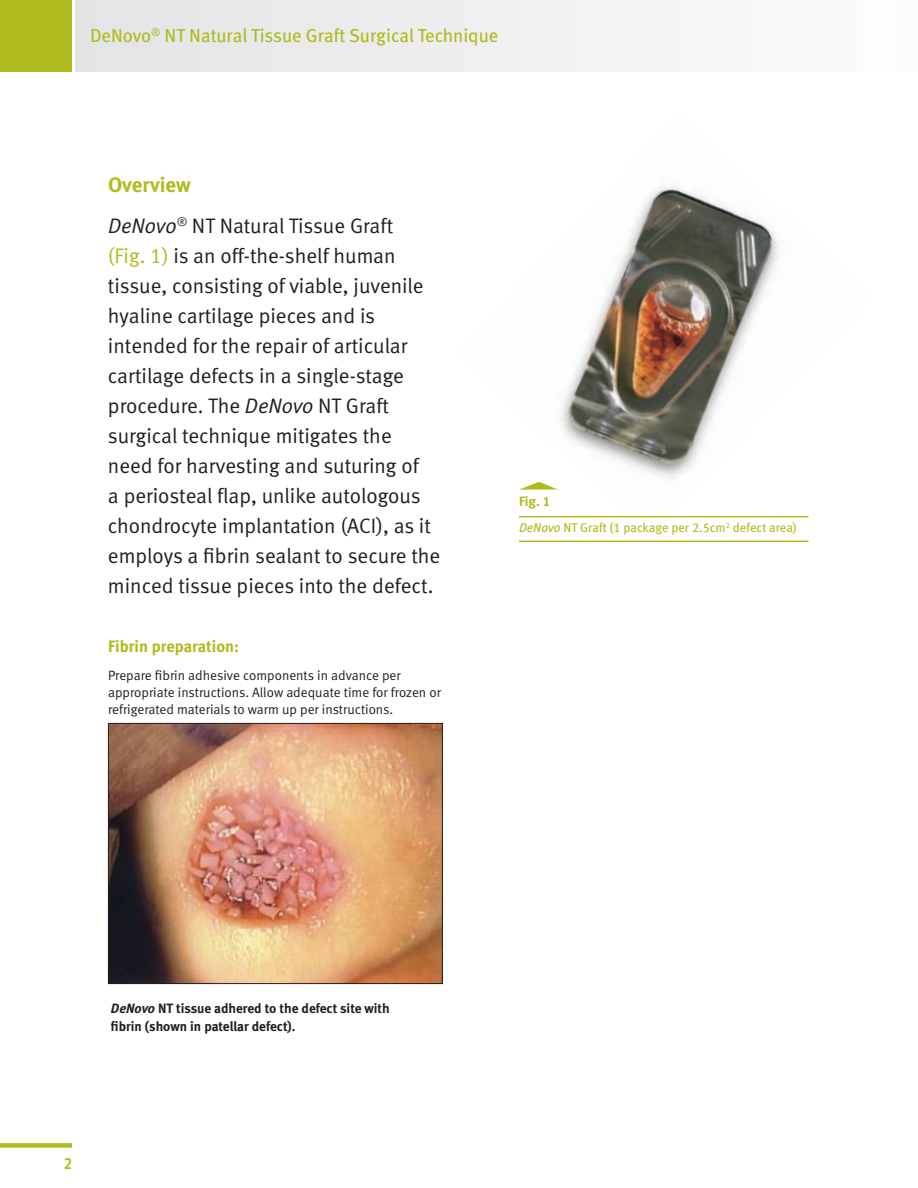
<style>
.page{position:relative;width:918px;height:1188px;background:#fff}
.page>*{position:absolute;margin:0;border:0;box-sizing:border-box;transform-origin:0 0}
.t1{font:21px/30px "Meta Normal LF";color:#231f20}
.t2{font:21px "Meta Bold LF";color:#b0bb1d}
.t3{font:18.75px "Meta Book LF";color:#b0bb1d}
.t4{font:16.5px "Meta Bold LF";color:#b0bb1d}
.t5{font:16.5px "Meta Cond Bold LF";color:#b0bb1d}
.t6{font:13.5px/17.2px "Meta Normal LF";color:#231f20}
.t7{font:13.5px/18px "Meta Bold LF";color:#231f20}
.t8{font:13.5px "Meta Bold LF";color:#b0bb1d}
.t9{font:12.75px "Meta Book LF";color:#b0bb1d}
.s1{font-style:italic}
.s2{color:#b0bb1d}
</style>
<div class="page">
<div style="left:75px;top:0;width:843px;height:72px;background:#eeeff0"></div>
<div style="left:864px;top:0;width:54px;height:72px;background:#fdfdfd"></div>
<div style="left:0;top:0;width:72px;height:72px;background:#b0bb1d"></div>
<div style="left:0;top:1143px;width:72px;height:5px;background:#b0bb1d"></div>
<img style="left:519px;top:182px;width:290px;height:336px">
<hr style="left:519px;top:516px;width:289px;height:1px;background:#b0bb1d">
<hr style="left:519px;top:541px;width:289px;height:1px;background:#b0bb1d">
<svg style="left:519px;top:482px;width:39px;height:8px"></svg>
<img style="left:110px;top:725px;width:331px;height:257px">
<div style="left:108px;top:723px;width:335px;height:261px;border:1px solid #231f20"></div>
<p class="t3" style="left:90px;top:24px;width:410px">DeNovo<sup>®</sup> NT Natural Tissue Graft Surgical Technique</p>
<p class="t2" style="left:108px;top:172px;width:84px">Overview</p>
<p class="t1" style="left:108px;top:210px;width:334px"><span class="s1">DeNovo</span><sup>®</sup> NT Natural Tissue Graft<br><span class="s2">(Fig. 1)</span> is an off-the-shelf human tissue, consisting of viable, juvenile hyaline cartilage pieces and is intended for the repair of articular cartilage defects in a single-stage procedure. The <span class="s1">DeNovo</span> NT Graft surgical technique mitigates the need for harvesting and suturing of<br>a periosteal flap, unlike autologous chondrocyte implantation (ACI), as it employs a fibrin sealant to secure the minced tissue pieces into the defect.</p>
<p class="t4" style="left:108px;top:636px;width:132px">Fibrin preparation:</p>
<p class="t6" style="left:108px;top:666px;width:334px">Prepare fibrin adhesive components in advance per appropriate instructions. Allow adequate time for frozen or refrigerated materials to warm up per instructions.</p>
<p class="t8" style="left:519px;top:493px;width:33px">Fig. 1</p>
<p class="t9" style="left:519px;top:521px;width:279px"><span class="s1">DeNovo</span> NT Graft (1 package per 2.5cm<sup>2</sup> defect area)</p>
<p class="t7" style="left:111px;top:999px;width:280px"><span class="s1">DeNovo</span> NT tissue adhered to the defect site with fibrin (shown in patellar defect).</p>
<p class="t5" style="left:64px;top:1154px;width:10px">2</p>
</div>
